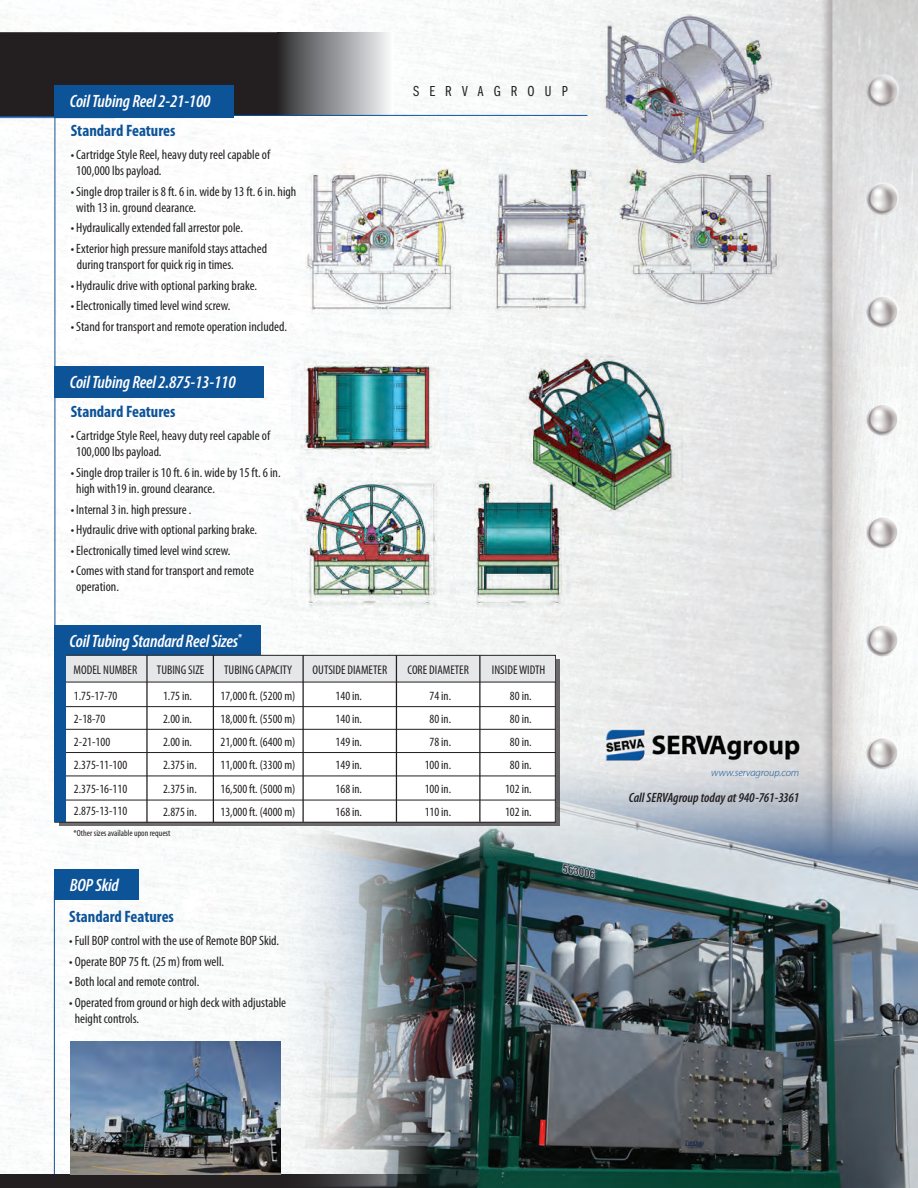
<style>
.page{position:relative;width:918px;height:1188px;background:#fff}
.page>*{position:absolute;margin:0;border:0;box-sizing:border-box;transform-origin:0 0}
.t1{font:italic 600 condensed 17.85px "Myriad Pro";letter-spacing:-.01em;color:#fff}
.t2{font:700 condensed 16.5px "Myriad Pro";color:#0d5398}
.t3{font:15px "ITC Franklin Gothic Std Bk Cp";letter-spacing:.68em;color:#231f20}
.t4{font:condensed 13.5px/16.2px "Myriad Pro";color:#231f20}
.t5{font:italic 600 condensed 13.5px "Myriad Pro";color:#231f20}
.t6{font:condensed 12.6px "Myriad Pro";color:#231f20}
.t7{font:italic 300 10.5px "Myriad Pro";color:#0d5398}
.t8{font:condensed 9px "Myriad Pro";color:#231f20}
</style>
<div class="page">
<img style="left:0;top:0;width:918px;height:1174px">
<div style="left:0;top:32px;width:277px;height:83px;background:#231f20"></div>
<svg style="left:277px;top:32px;width:29px;height:83px;background:#444345"></svg>
<hr style="left:54px;top:891px;width:1px;height:297px;background:#0d5398">
<hr style="left:55px;top:94px;width:1px;height:545px;background:#0d5398">
<div style="left:54px;top:85px;width:180px;height:33px;background:#0d5398"></div>
<div style="left:54px;top:366px;width:210px;height:31px;background:#0d5398"></div>
<div style="left:0;top:1174px;width:918px;height:14px;background:#231f20"></div>
<img style="left:292px;top:350px;width:390px;height:277px">
<img style="left:306px;top:12px;width:488px;height:331px">
<div style="left:54px;top:869px;width:84px;height:31px;background:#0d5398"></div>
<img style="left:269px;top:750px;width:649px;height:438px">
<img style="left:70px;top:1041px;width:210px;height:133px">
<div style="left:55px;top:625px;width:206px;height:30px;background:#0d5398"></div>
<div style="left:59px;top:659px;width:500px;height:167px;background:#6b696a"></div>
<div style="left:55px;top:655px;width:500px;height:167px;background:#fff"></div>
<div style="left:54px;top:655px;width:502px;height:168px;border:1px solid #231f20"></div>
<div style="left:65px;top:656px;width:490px;height:26px;background:#e6e7e9"></div>
<hr style="left:55px;top:682px;width:501px;height:1px;background:#231f20">
<hr style="left:54px;top:729px;width:501px;height:1px;background:#231f20">
<hr style="left:54px;top:752px;width:502px;height:1px;background:#231f20">
<hr style="left:54px;top:776px;width:502px;height:1px;background:#231f20">
<hr style="left:54px;top:800px;width:502px;height:1px;background:#231f20">
<hr style="left:54px;top:706px;width:502px;height:1px;background:#231f20">
<hr style="left:146px;top:655px;width:2px;height:167px;background:#231f20">
<hr style="left:213px;top:655px;width:1px;height:167px;background:#231f20">
<hr style="left:302px;top:655px;width:2px;height:167px;background:#231f20">
<hr style="left:396px;top:655px;width:1px;height:167px;background:#231f20">
<hr style="left:479px;top:655px;width:2px;height:167px;background:#231f20">
<div style="left:55px;top:628px;width:11px;height:194px;background:#0d5398"></div>
<hr style="left:234px;top:115px;width:353px;height:1px;background:#0d5398">
<p class="t1" style="left:70px;top:91px;width:142px">Coil Tubing Reel 2-21-100</p>
<p class="t2" style="left:71px;top:122px;width:106px">Standard Features</p>
<p class="t4" style="left:76px;top:147px;width:195px;text-indent:-6px">• Cartridge Style Reel, heavy duty reel capable of<br>100,000 lbs payload.</p>
<p class="t4" style="left:76px;top:183px;width:222px;text-indent:-6px">• Single drop trailer is 8 ft. 6 in. wide by 13 ft. 6 in. high with 13 in. ground clearance.</p>
<p class="t4" style="left:71px;top:220px;width:174px">• Hydraulically extended fall arrestor pole.</p>
<p class="t4" style="left:77px;top:241px;width:192px;text-indent:-6px">• Exterior high pressure manifold stays attached during transport for quick rig in times.</p>
<p class="t4" style="left:71px;top:277px;width:188px">• Hydraulic drive with optional parking brake.</p>
<p class="t4" style="left:71px;top:298px;width:161px">• Electronically timed level wind screw.</p>
<p class="t4" style="left:71px;top:318px;width:218px">• Stand for transport and remote operation included.</p>
<p class="t1" style="left:70px;top:372px;width:167px">Coil Tubing Reel 2.875-13-110</p>
<p class="t2" style="left:71px;top:403px;width:106px">Standard Features</p>
<p class="t4" style="left:76px;top:428px;width:195px;text-indent:-6px">• Cartridge Style Reel, heavy duty reel capable of<br>100,000 lbs payload.</p>
<p class="t4" style="left:76px;top:465px;width:206px;text-indent:-6px">• Single drop trailer is 10 ft. 6 in. wide by 15 ft. 6 in. high with19 in. ground clearance.</p>
<p class="t4" style="left:71px;top:501px;width:122px">• Internal 3 in. high pressure .</p>
<p class="t4" style="left:71px;top:522px;width:188px">• Hydraulic drive with optional parking brake.</p>
<p class="t4" style="left:71px;top:542px;width:161px">• Electronically timed level wind screw.</p>
<p class="t4" style="left:76px;top:563px;width:179px;text-indent:-6px">• Comes with stand for transport and remote operation.</p>
<p class="t3" style="left:413px;top:83px;width:156px">SERVAGROUP</p>
<p class="t1" style="left:70px;top:632px;width:174px">Coil Tubing Standard Reel Sizes<sup>*</sup></p>
<p class="t6" style="left:74px;top:663px;width:65px">MODEL NUMBER</p>
<p class="t6" style="left:74px;top:689px;width:45px">1.75-17-70</p>
<p class="t6" style="left:74px;top:712px;width:33px">2-18-70</p>
<p class="t6" style="left:74px;top:735px;width:38px">2-21-100</p>
<p class="t6" style="left:74px;top:758px;width:55px">2.375-11-100</p>
<p class="t6" style="left:74px;top:782px;width:55px">2.375-16-110</p>
<p class="t6" style="left:74px;top:804px;width:55px">2.875-13-110</p>
<p class="t6" style="left:157px;top:663px;width:49px">TUBING SIZE</p>
<p class="t6" style="left:224px;top:663px;width:70px">TUBING CAPACITY</p>
<p class="t6" style="left:313px;top:663px;width:76px">OUTSIDE DIAMETER</p>
<p class="t6" style="left:408px;top:663px;width:63px">CORE DIAMETER</p>
<p class="t6" style="left:492px;top:663px;width:55px">INSIDE WIDTH</p>
<p class="t6" style="left:221px;top:689px;width:76px">17,000 ft. (5200 m)</p>
<p class="t6" style="left:221px;top:712px;width:76px">18,000 ft. (5500 m)</p>
<p class="t6" style="left:221px;top:735px;width:76px">21,000 ft. (6400 m)</p>
<p class="t6" style="left:221px;top:758px;width:76px">11,000 ft. (3300 m)</p>
<p class="t6" style="left:221px;top:782px;width:76px">16,500 ft. (5000 m)</p>
<p class="t6" style="left:221px;top:805px;width:76px">13,000 ft. (4000 m)</p>
<p class="t6" style="left:163px;top:689px;width:30px">1.75 in.</p>
<p class="t6" style="left:163px;top:712px;width:30px">2.00 in.</p>
<p class="t6" style="left:163px;top:735px;width:30px">2.00 in.</p>
<p class="t6" style="left:163px;top:758px;width:35px">2.375 in.</p>
<p class="t6" style="left:163px;top:782px;width:35px">2.375 in.</p>
<p class="t6" style="left:163px;top:805px;width:35px">2.875 in.</p>
<p class="t6" style="left:430px;top:689px;width:23px">74 in.</p>
<p class="t6" style="left:430px;top:712px;width:23px">80 in.</p>
<p class="t6" style="left:430px;top:735px;width:23px">78 in.</p>
<p class="t6" style="left:425px;top:758px;width:28px">100 in.</p>
<p class="t6" style="left:425px;top:782px;width:28px">100 in.</p>
<p class="t6" style="left:425px;top:805px;width:28px">110 in.</p>
<p class="t6" style="left:510px;top:689px;width:23px">80 in.</p>
<p class="t6" style="left:510px;top:712px;width:23px">80 in.</p>
<p class="t6" style="left:510px;top:735px;width:23px">80 in.</p>
<p class="t6" style="left:510px;top:758px;width:23px">80 in.</p>
<p class="t6" style="left:505px;top:782px;width:28px">102 in.</p>
<p class="t6" style="left:505px;top:805px;width:28px">102 in.</p>
<p class="t6" style="left:336px;top:689px;width:28px">140 in.</p>
<p class="t6" style="left:336px;top:712px;width:28px">140 in.</p>
<p class="t6" style="left:336px;top:735px;width:28px">149 in.</p>
<p class="t6" style="left:336px;top:758px;width:28px">149 in.</p>
<p class="t6" style="left:336px;top:782px;width:28px">168 in.</p>
<p class="t6" style="left:336px;top:805px;width:28px">168 in.</p>
<p class="t8" style="left:73px;top:828px;width:99px">*Other sizes available upon request</p>
<p class="t1" style="left:70px;top:876px;width:51px">BOP Skid</p>
<p class="t2" style="left:69px;top:908px;width:106px">Standard Features</p>
<p class="t4" style="left:69px;top:933px;width:211px">• Full BOP control with the use of Remote BOP Skid.</p>
<p class="t4" style="left:69px;top:953px;width:156px">• Operate BOP 75 ft. (25 m) from well.</p>
<p class="t4" style="left:69px;top:974px;width:132px">• Both local and remote control.</p>
<p class="t4" style="left:75px;top:994px;width:213px;text-indent:-6px">• Operated from ground or high deck with adjustable height controls.</p>
<p class="t7" style="left:711px;top:767px;width:89px">www.servagroup.com</p>
<p class="t5" style="left:629px;top:791px;width:172px">Call SERVAgroup today at 940-761-3361</p>
</div>
